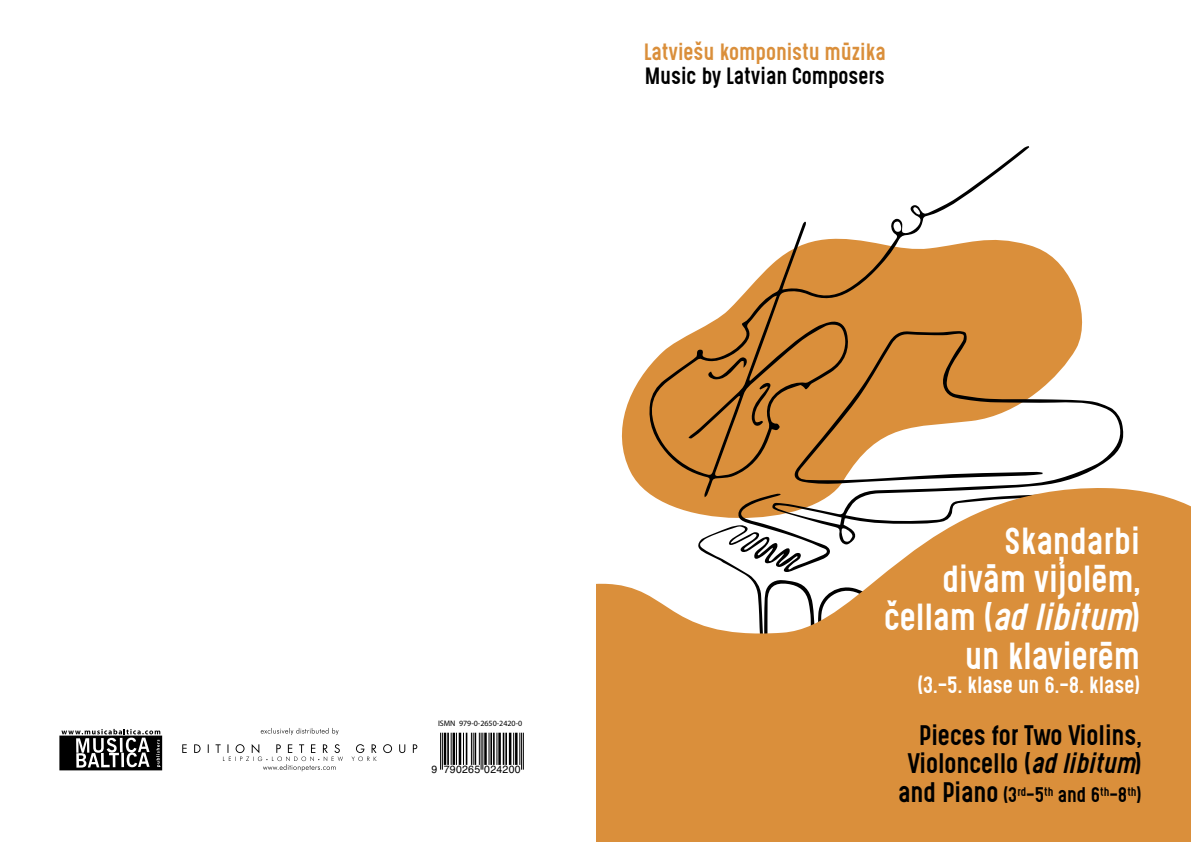
<style>
.page{position:relative;width:1191px;height:842px;background:#fff}
.page>*{position:absolute;margin:0;border:0;box-sizing:border-box;transform-origin:0 0}
.t1{font:32px/38.4px "Gotcha Gothic";color:#fff;text-align:right}
.t2{font:24px/28.8px "Gotcha Gothic";color:#000;text-align:center}
.t3{font:20px "Gotcha Gothic";color:#da8f3b}
.t4{font:20px "Gotcha Gothic";color:#fff}
.t5{font:20px "Gotcha Gothic";color:#000}
.t6{font:18px "Gotcha Gothic";color:#000}
.t7{font:10.6px "Helvetica";letter-spacing:.025em;color:#000}
.t8{font:8px "Myriad Pro";color:#000}
.s1{font-style:italic}
.s2{font-size:24px}
</style>
<div class="page">
<svg style="left:621px;top:245px;width:462px;height:240px"></svg>
<svg style="left:1029px;top:331px;width:95px;height:154px"></svg>
<svg style="left:596px;top:485px;width:595px;height:357px;fill:#da8f3b"></svg>
<svg style="left:59px;top:729px;width:103px;height:41px"></svg>
<svg style="left:182px;top:744px;width:235px;height:27px"></svg>
<svg style="left:261px;top:728px;width:77px;height:7px"></svg>
<svg style="left:647px;top:146px;width:382px;height:351px;fill:#da8f3b"></svg>
<svg style="left:707px;top:357px;width:64px;height:69px;background:#ad712e"></svg>
<hr style="left:442px;top:733px;width:1px;height:37px;background:#000">
<hr style="left:440px;top:733px;width:1px;height:37px;background:#000">
<hr style="left:444px;top:733px;width:2px;height:32px;background:#000">
<hr style="left:447px;top:733px;width:2px;height:32px;background:#000">
<hr style="left:451px;top:733px;width:1px;height:32px;background:#000">
<hr style="left:452px;top:733px;width:3px;height:32px;background:#000">
<hr style="left:456px;top:733px;width:1px;height:32px;background:#000">
<hr style="left:459px;top:733px;width:2px;height:32px;background:#000">
<hr style="left:463px;top:733px;width:1px;height:32px;background:#000">
<hr style="left:466px;top:733px;width:1px;height:32px;background:#000">
<hr style="left:473px;top:733px;width:1px;height:32px;background:#000">
<hr style="left:471px;top:733px;width:1px;height:32px;background:#000">
<hr style="left:474px;top:733px;width:2px;height:32px;background:#000">
<hr style="left:482px;top:733px;width:1px;height:37px;background:#000">
<hr style="left:481px;top:733px;width:1px;height:37px;background:#000">
<hr style="left:479px;top:733px;width:1px;height:32px;background:#000">
<hr style="left:484px;top:733px;width:3px;height:32px;background:#000">
<hr style="left:488px;top:733px;width:1px;height:32px;background:#000">
<hr style="left:493px;top:733px;width:1px;height:32px;background:#000">
<hr style="left:490px;top:733px;width:2px;height:32px;background:#000">
<hr style="left:496px;top:733px;width:1px;height:32px;background:#000">
<hr style="left:498px;top:733px;width:3px;height:32px;background:#000">
<hr style="left:505px;top:733px;width:2px;height:32px;background:#000">
<hr style="left:503px;top:733px;width:1px;height:32px;background:#000">
<hr style="left:509px;top:733px;width:2px;height:32px;background:#000">
<hr style="left:513px;top:733px;width:1px;height:32px;background:#000">
<hr style="left:515px;top:733px;width:2px;height:32px;background:#000">
<hr style="left:523px;top:733px;width:1px;height:37px;background:#000">
<hr style="left:521px;top:733px;width:1px;height:37px;background:#000">
<hr style="left:519px;top:733px;width:1px;height:32px;background:#000">
<p class="t3" style="left:644px;top:37px;width:243px">Latviešu komponistu mūzika</p>
<p class="t5" style="left:645px;top:61px;width:242px">Music by Latvian Composers</p>
<p class="t8" style="left:438px;top:719px;width:86px">ISMN 979-0-2650-2420-0</p>
<p class="t7" style="left:442px;top:757px;width:91px">9 790265 024170</p>
<p class="t7" style="left:431px;top:761px;width:91px">9 790265 024200</p>
<p class="t1" style="left:884px;top:521px;width:257px">Skaņdarbi<br>divām vijolēm, čellam (<span class="s1">ad libitum</span>) un klavierēm</p>
<p class="t4" style="left:917px;top:670px;width:224px">(3.–5. klase un 6.–8. klase)</p>
<p class="t2" style="left:908px;top:720px;width:235px">Pieces for Two Violins,<br>Violoncello (<span class="s1">ad libitum</span>)</p>
<p class="t6" style="left:898px;top:781px;width:245px"><span class="s2">and Piano</span> (3<sup>rd</sup>–5<sup>th</sup> and 6<sup>th</sup>–8<sup>th</sup>)</p>
</div>
